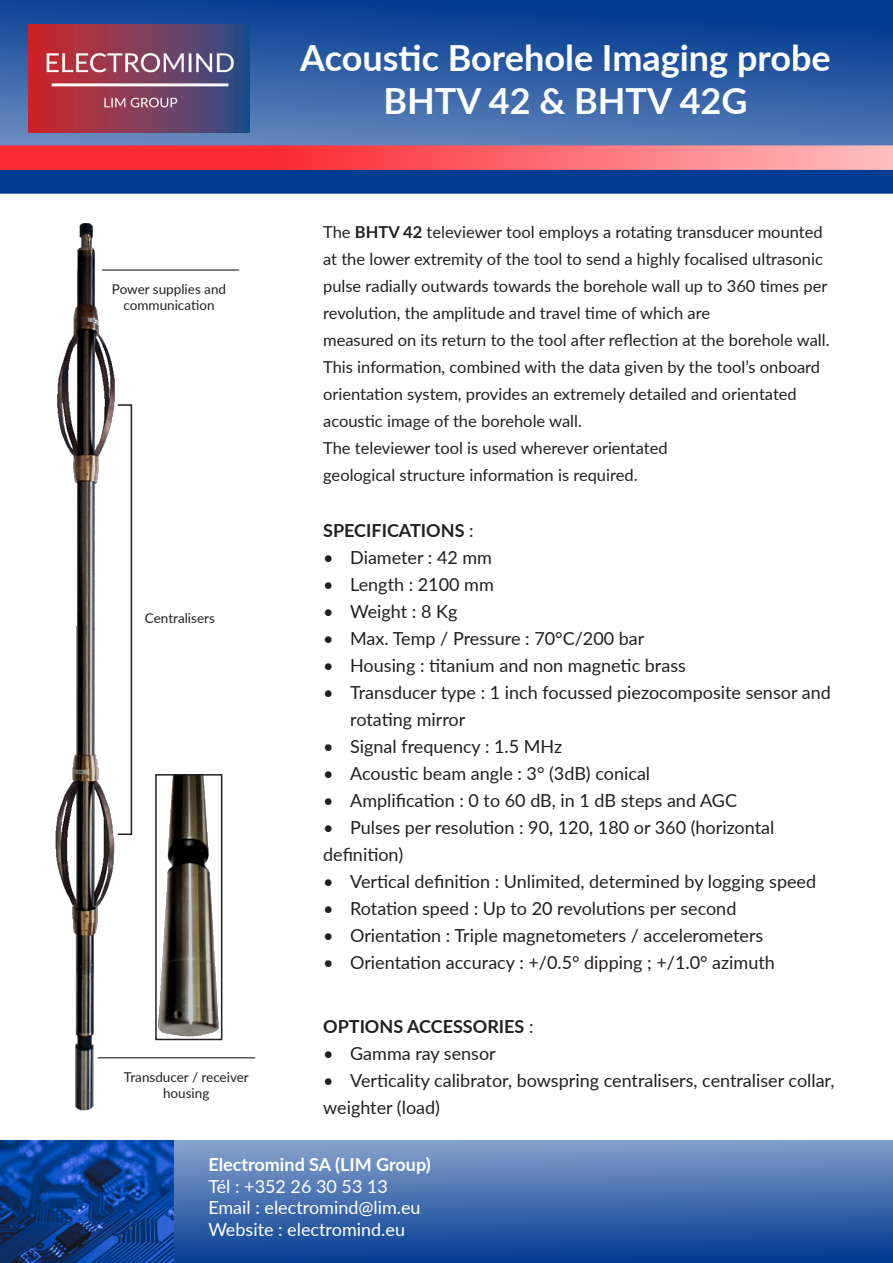
<style>
.page{position:relative;width:893px;height:1263px;background:#fff}
.page>*{position:absolute;margin:0;border:0;box-sizing:border-box;transform-origin:0 0}
.t1{font:700 36px "Lato";color:#fff}
.t2{font:18px/27px "Lato";color:#231f20}
.t3{font:18px "Lato";color:#fff}
.t4{font:700 18px "Lato";color:#231f20}
.t5{font:700 18px "Lato";color:#fff}
.t6{font:16.5px/27px "Lato";color:#231f20}
.t7{font:13.5px "Lato";color:#231f20}
.s1{font-weight:700}
.s2{font-weight:400}
</style>
<div class="page">
<img style="left:0;top:0;width:893px;height:1263px">
<img style="left:29px;top:24px;width:220px;height:108px">
<img style="left:55px;top:223px;width:63px;height:891px">
<img style="left:158px;top:777px;width:61px;height:260px">
<div style="left:155px;top:774px;width:67px;height:266px;border:2px solid #231f20"></div>
<hr style="left:102px;top:269px;width:137px;height:2px;background:#231f20">
<div style="left:117px;top:404px;width:15px;height:431px;border:2px solid #231f20"></div>
<hr style="left:98px;top:1057px;width:157px;height:1px;background:#231f20">
<p class="t7" style="left:112px;top:279px;width:116px">Power supplies and</p>
<p class="t7" style="left:123px;top:295px;width:93px">communication</p>
<p class="t7" style="left:145px;top:608px;width:71px">Centralisers</p>
<p class="t1" style="left:300px;top:32px;width:532px">Acoustic Borehole Imaging probe</p>
<p class="t1" style="left:383px;top:75px;width:366px">BHTV 42 &amp; BHTV 42G</p>
<p class="t6" style="left:323px;top:218px;width:506px">The <span class="s1">BHTV 42</span> televiewer tool employs a rotating transducer mounted at the lower extremity of the tool to send a highly focalised ultrasonic pulse radially outwards towards the borehole wall up to 360 times per revolution, the amplitude and travel time of which are</p>
<p class="t6" style="left:323px;top:326px;width:508px">measured on its return to the tool after reflection at the borehole wall.<br>This information, combined with the data given by the tool’s onboard orientation system, provides an extremely detailed and orientated acoustic image of the borehole wall.</p>
<p class="t6" style="left:323px;top:434px;width:346px">The televiewer tool is used wherever orientated</p>
<p class="t6" style="left:323px;top:461px;width:316px">geological structure information is required.</p>
<p class="t4" style="left:323px;top:517px;width:152px">SPECIFICATIONS <span class="s2">:</span></p>
<p class="t2" style="left:323px;top:543px;width:170px">• Diameter : 42 mm</p>
<p class="t2" style="left:323px;top:570px;width:172px">• Length : 2100 mm</p>
<p class="t2" style="left:323px;top:597px;width:136px">• Weight : 8 Kg</p>
<p class="t2" style="left:323px;top:624px;width:323px">• Max. Temp / Pressure : 70°C/200 bar</p>
<p class="t2" style="left:323px;top:651px;width:364px">• Housing : titanium and non magnetic brass</p>
<p class="t2" style="left:350px;top:678px;width:482px;text-indent:-27px">• Transducer type : 1 inch focussed piezocomposite sensor and rotating mirror</p>
<p class="t2" style="left:323px;top:732px;width:241px">• Signal frequency : 1.5 MHz</p>
<p class="t2" style="left:323px;top:759px;width:328px">• Acoustic beam angle : 3° (3dB) conical</p>
<p class="t2" style="left:323px;top:786px;width:415px">• Amplification : 0 to 60 dB, in 1 dB steps and AGC</p>
<p class="t2" style="left:323px;top:813px;width:453px">• Pulses per resolution : 90, 120, 180 or 360 (horizontal</p>
<p class="t2" style="left:323px;top:840px;width:81px">definition)</p>
<p class="t2" style="left:323px;top:867px;width:495px">• Vertical definition : Unlimited, determined by logging speed</p>
<p class="t2" style="left:323px;top:894px;width:415px">• Rotation speed : Up to 20 revolutions per second</p>
<p class="t2" style="left:323px;top:921px;width:442px">• Orientation : Triple magnetometers / accelerometers</p>
<p class="t2" style="left:323px;top:948px;width:453px">• Orientation accuracy : +/0.5° dipping ; +/1.0° azimuth</p>
<p class="t4" style="left:323px;top:1013px;width:212px">OPTIONS ACCESSORIES <span class="s2">:</span></p>
<p class="t2" style="left:323px;top:1039px;width:174px">• Gamma ray sensor</p>
<p class="t2" style="left:323px;top:1066px;width:513px">• Verticality calibrator, bowspring centralisers, centraliser collar,</p>
<p class="t2" style="left:323px;top:1093px;width:118px">weighter (load)</p>
<p class="t5" style="left:208px;top:1151px;width:224px">Electromind SA (LIM Group)</p>
<p class="t3" style="left:208px;top:1173px;width:181px">Tél : +352 26 30 53 13</p>
<p class="t3" style="left:208px;top:1195px;width:214px">Email : electromind@lim.eu</p>
<p class="t3" style="left:208px;top:1216px;width:198px">Website : electromind.eu</p>
<p class="t7" style="left:124px;top:1068px;width:126px">Transducer / receiver</p>
<p class="t7" style="left:163px;top:1084px;width:48px">housing</p>
</div>
